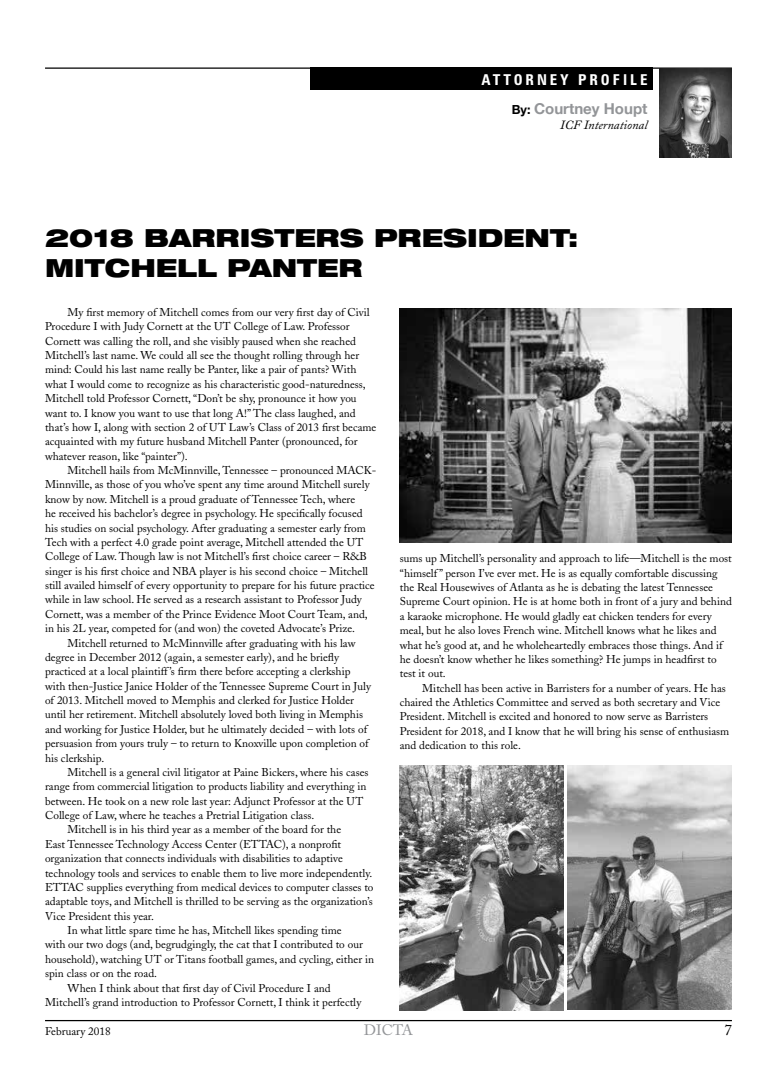
<style>
.page{position:relative;width:777px;height:1080px;background:#fff}
.page>*{position:absolute;margin:0;border:0;box-sizing:border-box;transform-origin:0 0}
.t1{font:900 expanded 25px/30px "Helvetica Neue";color:#000}
.t2{font:700 15px "Helvetica Neue";color:#939598}
.t3{font:700 condensed 15px "Zurich BT";letter-spacing:.2em;color:#fff}
.t4{font:15px "Adobe Caslon";color:#939598}
.t5{font:15px "Adobe Caslon";color:#000}
.t6{font:italic 12.5px "Adobe Caslon";color:#000}
.t7{font:11.25px/14.4px "Adobe Caslon";color:#000}
.s1{font-size:12.5px;color:#000}
</style>
<div class="page">
<hr style="left:45px;top:1020px;width:686px;height:1px;background:#000">
<hr style="left:45px;top:68px;width:686px;height:1px;background:#000">
<div style="left:310px;top:68px;width:342px;height:22px;background:#000"></div>
<img style="left:659px;top:68px;width:72px;height:90px">
<img style="left:399px;top:308px;width:332px;height:234px">
<img style="left:399px;top:766px;width:164px;height:244px">
<img style="left:567px;top:765px;width:164px;height:245px">
<h2 class="t3" style="left:481px;top:71px;width:167px">ATTORNEY PROFILE</h2>
<h2 class="t2" style="left:511px;top:97px;width:137px"><span class="s1">By:</span> Courtney Houpt</h2>
<p class="t6" style="left:560px;top:118px;width:89px">ICF International</p>
<h1 class="t1" style="left:45px;top:222px;width:534px">2018 BARRISTERS PRESIDENT:<br>MITCHELL PANTER</h1>
<p class="t7" style="left:45px;top:305px;width:333px;text-indent:22px">My first memory of Mitchell comes from our very first day of Civil Procedure I with Judy Cornett at the UT College of Law. Professor Cornett was calling the roll, and she visibly paused when she reached Mitchell’s last name. We could all see the thought rolling through her mind: Could his last name really be Panter, like a pair of pants? With what I would come to recognize as his characteristic good-naturedness, Mitchell told Professor Cornett, “Don’t be shy, pronounce it how you want to. I know you want to use that long A!” The class laughed, and that’s how I, along with section 2 of UT Law’s Class of 2013 first became acquainted with my future husband Mitchell Panter (pronounced, for whatever reason, like “painter”).</p>
<p class="t7" style="left:68px;top:463px;width:310px">Mitchell hails from McMinnville, Tennessee – pronounced MACK-</p>
<p class="t7" style="left:45px;top:478px;width:326px">Minnville, as those of you who’ve spent any time around Mitchell surely</p>
<p class="t7" style="left:45px;top:492px;width:311px">know by now. Mitchell is a proud graduate of Tennessee Tech, where</p>
<p class="t7" style="left:45px;top:506px;width:319px">he received his bachelor’s degree in psychology. He specifically focused</p>
<p class="t7" style="left:45px;top:521px;width:322px">his studies on social psychology. After graduating a semester early from</p>
<p class="t7" style="left:45px;top:535px;width:320px">Tech with a perfect 4.0 grade point average, Mitchell attended the UT</p>
<p class="t7" style="left:45px;top:549px;width:323px">College of Law. Though law is not Mitchell’s first choice career – R&amp;B</p>
<p class="t7" style="left:45px;top:564px;width:324px">singer is his first choice and NBA player is his second choice – Mitchell</p>
<p class="t7" style="left:45px;top:578px;width:331px">still availed himself of every opportunity to prepare for his future practice</p>
<p class="t7" style="left:45px;top:593px;width:318px">while in law school. He served as a research assistant to Professor Judy</p>
<p class="t7" style="left:45px;top:607px;width:324px">Cornett, was a member of the Prince Evidence Moot Court Team, and,</p>
<p class="t7" style="left:45px;top:621px;width:311px">in his 2L year, competed for (and won) the coveted Advocate’s Prize.</p>
<p class="t7" style="left:68px;top:636px;width:289px">Mitchell returned to McMinnville after graduating with his law</p>
<p class="t7" style="left:45px;top:650px;width:295px">degree in December 2012 (again, a semester early), and he briefly</p>
<p class="t7" style="left:45px;top:664px;width:307px">practiced at a local plaintiff ’s firm there before accepting a clerkship</p>
<p class="t7" style="left:45px;top:679px;width:327px">with then-Justice Janice Holder of the Tennessee Supreme Court in July</p>
<p class="t7" style="left:45px;top:693px;width:310px">of 2013. Mitchell moved to Memphis and clerked for Justice Holder</p>
<p class="t7" style="left:45px;top:708px;width:319px">until her retirement. Mitchell absolutely loved both living in Memphis</p>
<p class="t7" style="left:45px;top:722px;width:323px">and working for Justice Holder, but he ultimately decided – with lots of</p>
<p class="t7" style="left:45px;top:736px;width:325px">persuasion from yours truly – to return to Knoxville upon completion of</p>
<p class="t7" style="left:45px;top:751px;width:61px">his clerkship.</p>
<p class="t7" style="left:68px;top:765px;width:302px">Mitchell is a general civil litigator at Paine Bickers, where his cases</p>
<p class="t7" style="left:45px;top:779px;width:323px">range from commercial litigation to products liability and everything in</p>
<p class="t7" style="left:45px;top:794px;width:319px">between. He took on a new role last year: Adjunct Professor at the UT</p>
<p class="t7" style="left:45px;top:808px;width:270px">College of Law, where he teaches a Pretrial Litigation class.</p>
<p class="t7" style="left:68px;top:823px;width:275px">Mitchell is in his third year as a member of the board for the</p>
<p class="t7" style="left:45px;top:837px;width:297px">East Tennessee Technology Access Center (ETTAC), a nonprofit</p>
<p class="t7" style="left:45px;top:851px;width:299px">organization that connects individuals with disabilities to adaptive</p>
<p class="t7" style="left:45px;top:866px;width:328px">technology tools and services to enable them to live more independently.</p>
<p class="t7" style="left:45px;top:880px;width:330px">ETTAC supplies everything from medical devices to computer classes to</p>
<p class="t7" style="left:45px;top:895px;width:329px">adaptable toys, and Mitchell is thrilled to be serving as the organization’s</p>
<p class="t7" style="left:45px;top:909px;width:110px">Vice President this year.</p>
<p class="t7" style="left:68px;top:923px;width:275px">In what little spare time he has, Mitchell likes spending time</p>
<p class="t7" style="left:45px;top:938px;width:319px">with our two dogs (and, begrudgingly, the cat that I contributed to our</p>
<p class="t7" style="left:45px;top:952px;width:330px">household), watching UT or Titans football games, and cycling, either in</p>
<p class="t7" style="left:45px;top:966px;width:113px">spin class or on the road.</p>
<p class="t7" style="left:68px;top:981px;width:264px">When I think about that first day of Civil Procedure I and</p>
<p class="t7" style="left:45px;top:995px;width:317px">Mitchell’s grand introduction to Professor Cornett, I think it perfectly</p>
<p class="t7" style="left:399px;top:551px;width:333px">sums up Mitchell’s personality and approach to life—Mitchell is the most “himself ” person I’ve ever met. He is as equally comfortable discussing the Real Housewives of Atlanta as he is debating the latest Tennessee Supreme Court opinion. He is at home both in front of a jury and behind a karaoke microphone. He would gladly eat chicken tenders for every meal, but he also loves French wine. Mitchell knows what he likes and what he’s good at, and he wholeheartedly embraces those things. And if he doesn’t know whether he likes something? He jumps in headfirst to test it out.</p>
<p class="t7" style="left:399px;top:681px;width:331px;text-indent:22px">Mitchell has been active in Barristers for a number of years. He has chaired the Athletics Committee and served as both secretary and Vice President. Mitchell is excited and honored to now serve as Barristers President for 2018, and I know that he will bring his sense of enthusiasm and dedication to this role.</p>
<p class="t7" style="left:45px;top:1024px;width:67px">February 2018</p>
<h2 class="t4" style="left:364px;top:1021px;width:50px">DICTA</h2>
<h2 class="t5" style="left:724px;top:1021px;width:9px">7</h2>
</div>
